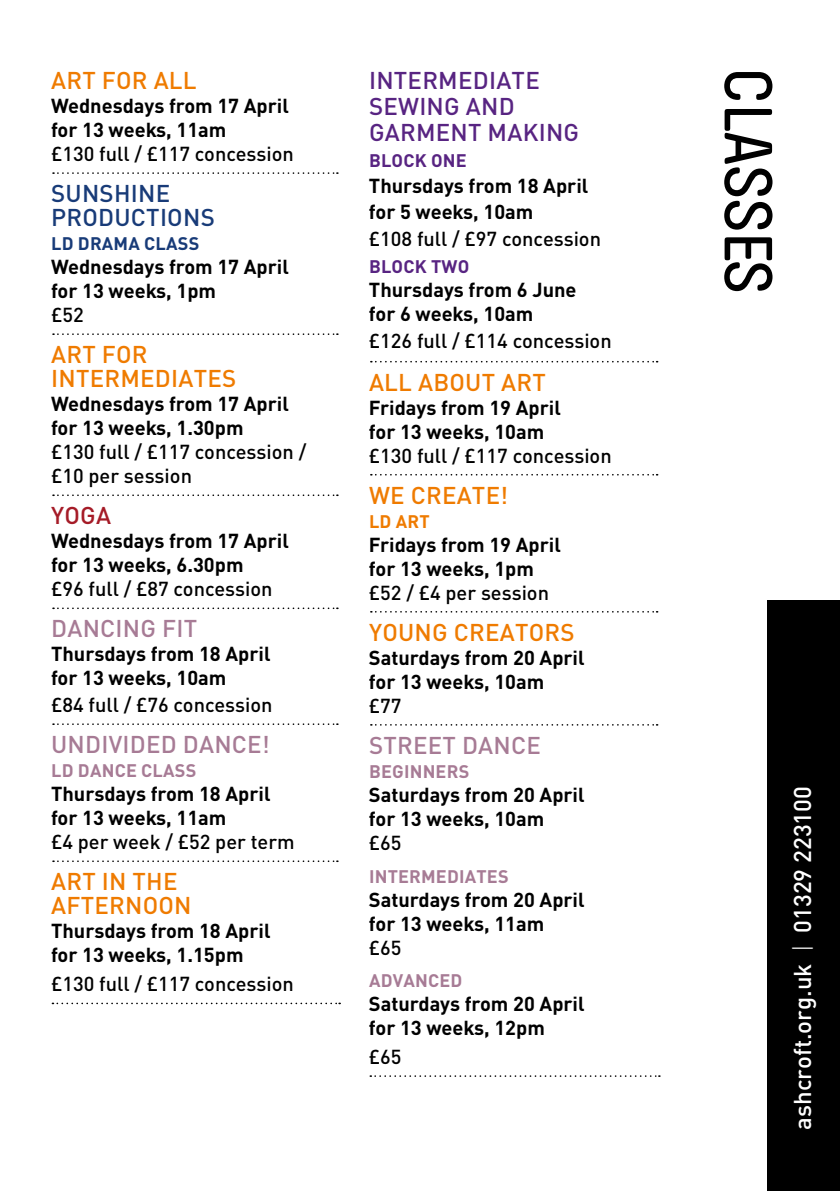
<style>
.page{position:relative;width:840px;height:1191px;background:#fff}
.page>*{position:absolute;margin:0;border:0;box-sizing:border-box;transform-origin:0 0}
.t1{font:500 71px "Pilcrow Soft";letter-spacing:-.03em;color:#000}
.t2{font:500 24px/24px "DIN Pro";letter-spacing:.01em;color:#ef7b00}
.t3{font:500 24px "DIN Pro";letter-spacing:.01em;color:#a77b95}
.t4{font:500 24px/26px "DIN Pro";letter-spacing:.01em;color:#582482}
.t5{font:500 24px "DIN Pro";color:#fff}
.t6{font:500 24px/24px "DIN Pro";letter-spacing:.01em;color:#183b78}
.t7{font:500 24px "DIN Pro";color:#a51b27}
.t8{font:700 20px/24px "DIN Pro";color:#000}
.t9{font:500 20px/24px "DIN Pro";color:#000}
.t10{font:700 18px "DIN Pro";letter-spacing:.01em;color:#a77b95}
.t11{font:700 18px "DIN Pro";letter-spacing:.01em;color:#582482}
.t12{font:700 18px "DIN Pro";letter-spacing:.01em;color:#183b78}
.t13{font:700 18px "DIN Pro";color:#ef7b00}
.s1{font-weight:300}
</style>
<div class="page">
<div style="left:767px;top:600px;width:72px;height:591px;background:#000"></div>
<svg style="left:53px;top:172px;width:285px;height:2px"></svg>
<svg style="left:53px;top:333px;width:285px;height:2px"></svg>
<svg style="left:53px;top:494px;width:285px;height:2px"></svg>
<svg style="left:53px;top:607px;width:285px;height:2px"></svg>
<svg style="left:53px;top:723px;width:285px;height:2px"></svg>
<svg style="left:53px;top:860px;width:285px;height:2px"></svg>
<svg style="left:52px;top:1002px;width:288px;height:2px"></svg>
<svg style="left:370px;top:361px;width:287px;height:1px"></svg>
<svg style="left:370px;top:474px;width:287px;height:1px"></svg>
<svg style="left:370px;top:611px;width:287px;height:1px"></svg>
<svg style="left:370px;top:724px;width:287px;height:1px"></svg>
<svg style="left:370px;top:1075px;width:289px;height:2px"></svg>
<p class="t2" style="left:51px;top:66px;width:147px">ART FOR ALL</p>
<p class="t8" style="left:51px;top:92px;width:239px">Wednesdays from 17 April for 13 weeks, 11am</p>
<p class="t9" style="left:51px;top:140px;width:244px">£130 full / £117 concession</p>
<p class="t6" style="left:51px;top:179px;width:165px">SUNSHINE<br>PRODUCTIONS</p>
<p class="t12" style="left:51px;top:229px;width:150px">LD DRAMA CLASS</p>
<p class="t8" style="left:51px;top:253px;width:239px">Wednesdays from 17 April for 13 weeks, 1pm</p>
<p class="t9" style="left:51px;top:301px;width:34px">£52</p>
<p class="t2" style="left:51px;top:340px;width:186px">ART FOR<br>INTERMEDIATES</p>
<p class="t8" style="left:51px;top:390px;width:239px">Wednesdays from 17 April for 13 weeks, 1.30pm</p>
<p class="t9" style="left:51px;top:438px;width:256px">£130 full / £117 concession / £10 per session</p>
<p class="t7" style="left:51px;top:496px;width:61px">YOGA</p>
<p class="t8" style="left:51px;top:527px;width:239px">Wednesdays from 17 April for 13 weeks, 6.30pm</p>
<p class="t9" style="left:51px;top:575px;width:223px">£96 full / £87 concession</p>
<p class="t3" style="left:51px;top:609px;width:147px">DANCING FIT</p>
<p class="t8" style="left:51px;top:640px;width:221px">Thursdays from 18 April for 13 weeks, 10am</p>
<p class="t9" style="left:51px;top:691px;width:223px">£84 full / £76 concession</p>
<p class="t3" style="left:51px;top:725px;width:220px">UNDIVIDED DANCE!</p>
<p class="t10" style="left:51px;top:756px;width:147px">LD DANCE CLASS</p>
<p class="t8" style="left:51px;top:779px;width:221px">Thursdays from 18 April for 13 weeks, 11am</p>
<p class="t9" style="left:51px;top:828px;width:245px">£4 per week / £52 per term</p>
<p class="t2" style="left:51px;top:867px;width:142px">ART IN THE<br>AFTERNOON</p>
<p class="t8" style="left:51px;top:916px;width:221px">Thursdays from 18 April for 13 weeks, 1.15pm</p>
<p class="t9" style="left:51px;top:970px;width:244px">£130 full / £117 concession</p>
<p class="t4" style="left:369px;top:65px;width:211px">INTERMEDIATE<br>SEWING AND<br>GARMENT MAKING</p>
<p class="t11" style="left:369px;top:146px;width:99px">BLOCK ONE</p>
<p class="t8" style="left:369px;top:171px;width:221px;line-height:26px">Thursdays from 18 April for 5 weeks, 10am</p>
<p class="t9" style="left:369px;top:225px;width:233px">£108 full / £97 concession</p>
<p class="t11" style="left:369px;top:251px;width:102px">BLOCK TWO</p>
<p class="t8" style="left:369px;top:275px;width:209px">Thursdays from 6 June for 6 weeks, 10am</p>
<p class="t9" style="left:369px;top:326px;width:244px">£126 full / £114 concession</p>
<p class="t2" style="left:369px;top:367px;width:178px">ALL ABOUT ART</p>
<p class="t8" style="left:369px;top:393px;width:193px">Fridays from 19 April for 13 weeks, 10am</p>
<p class="t9" style="left:369px;top:441px;width:244px">£130 full / £117 concession</p>
<p class="t2" style="left:369px;top:480px;width:141px">WE CREATE!</p>
<p class="t13" style="left:369px;top:506px;width:62px">LD ART</p>
<p class="t8" style="left:369px;top:530px;width:193px">Fridays from 19 April for 13 weeks, 1pm</p>
<p class="t9" style="left:369px;top:578px;width:181px">£52 / £4 per session</p>
<p class="t2" style="left:369px;top:617px;width:207px">YOUNG CREATORS</p>
<p class="t8" style="left:369px;top:643px;width:217px">Saturdays from 20 April for 13 weeks, 10am</p>
<p class="t9" style="left:369px;top:691px;width:34px">£77</p>
<p class="t3" style="left:369px;top:726px;width:173px">STREET DANCE</p>
<p class="t10" style="left:369px;top:756px;width:102px">BEGINNERS</p>
<p class="t8" style="left:369px;top:780px;width:217px">Saturdays from 20 April for 13 weeks, 10am</p>
<p class="t9" style="left:369px;top:828px;width:34px">£65</p>
<p class="t10" style="left:369px;top:861px;width:141px">INTERMEDIATES</p>
<p class="t8" style="left:369px;top:885px;width:217px">Saturdays from 20 April for 13 weeks, 11am</p>
<p class="t9" style="left:369px;top:933px;width:34px">£65</p>
<p class="t10" style="left:369px;top:965px;width:95px">ADVANCED</p>
<p class="t8" style="left:369px;top:989px;width:217px">Saturdays from 20 April for 13 weeks, 12pm</p>
<p class="t9" style="left:369px;top:1042px;width:34px">£65</p>
<h1 class="t1" style="left:783px;top:67px;width:229px;rotate:90deg">CLASSES</h1>
<p class="t5" style="left:782px;top:1129px;width:345px;rotate:-90deg">ashcroft.org.uk <span class="s1">|</span> 01329 223100</p>
</div>
